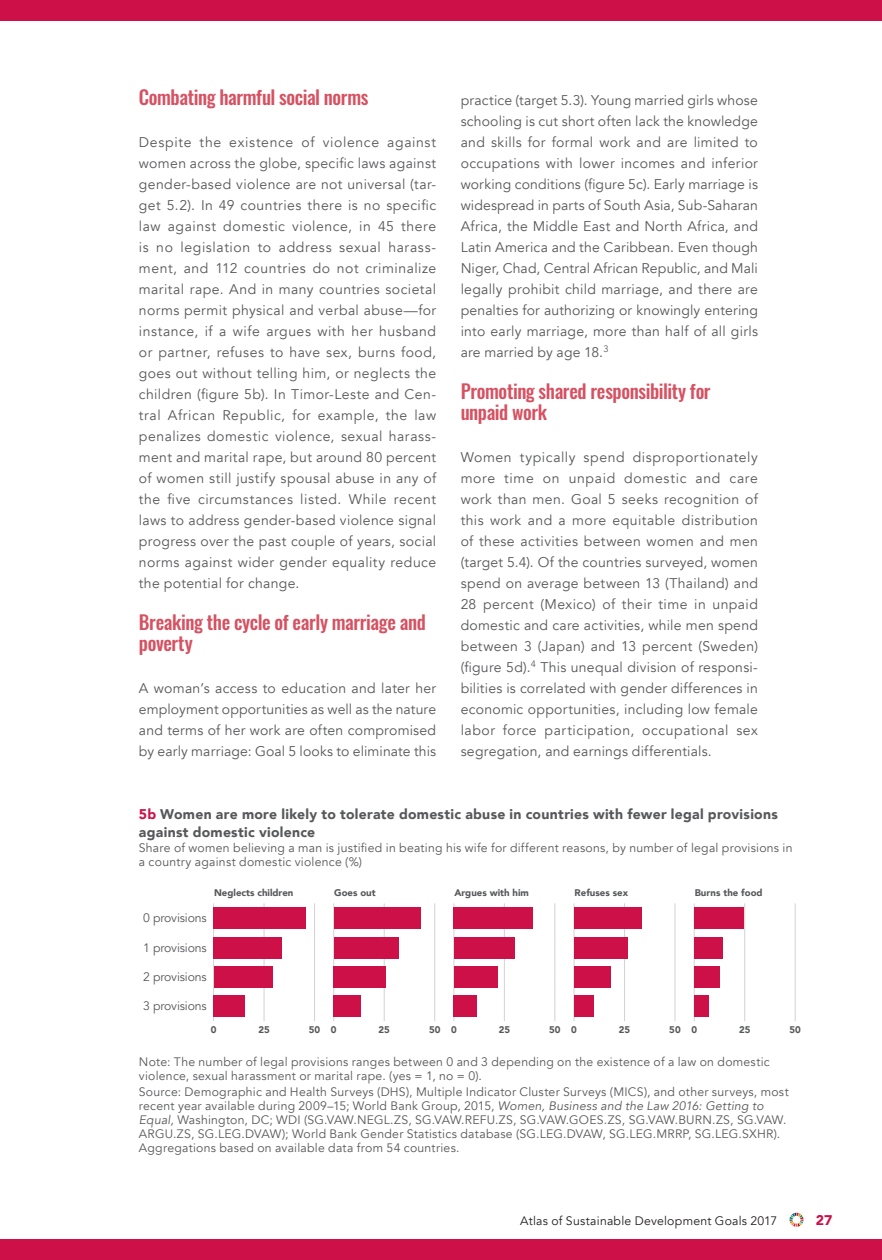
<style>
.page{position:relative;width:882px;height:1260px;background:#fff}
.page>*{position:absolute;margin:0;border:0;box-sizing:border-box;transform-origin:0 0}
.t1{font:500 19.25px/21px "Oswald";letter-spacing:-.02em;color:#d65161}
.t2{font:14px/21px "Avenir";letter-spacing:.02em;color:#57585a;text-align:justify}
.t3{font:900 14px/17.5px "Avenir";letter-spacing:.02em;color:#57585a}
.t4{font:900 14px "Avenir";color:#cd1048}
.t5{font:12.25px/14px "Avenir";letter-spacing:.02em;color:#57585a}
.t6{font:12.25px "Avenir";letter-spacing:-.01em;color:#57585a}
.t7{font:12.25px "Avenir";letter-spacing:.02em;color:#231f20}
.t8{font:900 9.62px "Avenir";color:#57585a}
.s1{color:#cd1048}
.s2{font-style:italic}
</style>
<div class="page">
<svg style="left:790px;top:1213px;width:14px;height:14px"></svg>
<div style="left:0;top:0;width:882px;height:21px;background:#cd1048"></div>
<div style="left:0;top:1239px;width:882px;height:21px;background:#cd1048"></div>
<hr style="left:333px;top:903px;width:1px;height:118px;background:#d1d2d4">
<hr style="left:384px;top:903px;width:1px;height:118px;background:#d1d2d4">
<hr style="left:434px;top:903px;width:1px;height:118px;background:#d1d2d4">
<hr style="left:213px;top:903px;width:1px;height:118px;background:#d1d2d4">
<hr style="left:264px;top:903px;width:1px;height:118px;background:#d1d2d4">
<hr style="left:314px;top:903px;width:1px;height:118px;background:#d1d2d4">
<hr style="left:454px;top:903px;width:1px;height:118px;background:#d1d2d4">
<hr style="left:504px;top:903px;width:1px;height:118px;background:#d1d2d4">
<hr style="left:555px;top:903px;width:1px;height:118px;background:#d1d2d4">
<hr style="left:574px;top:903px;width:1px;height:118px;background:#d1d2d4">
<hr style="left:624px;top:903px;width:1px;height:118px;background:#d1d2d4">
<hr style="left:675px;top:903px;width:1px;height:118px;background:#d1d2d4">
<hr style="left:694px;top:903px;width:1px;height:118px;background:#d1d2d4">
<hr style="left:744px;top:903px;width:1px;height:118px;background:#d1d2d4">
<hr style="left:795px;top:903px;width:1px;height:118px;background:#d1d2d4">
<div style="left:214px;top:908px;width:92px;height:21px;background:#cd1048"></div>
<div style="left:214px;top:937px;width:68px;height:21px;background:#cd1048"></div>
<div style="left:214px;top:966px;width:59px;height:22px;background:#cd1048"></div>
<div style="left:214px;top:996px;width:31px;height:21px;background:#cd1048"></div>
<div style="left:334px;top:908px;width:87px;height:21px;background:#cd1048"></div>
<div style="left:334px;top:937px;width:65px;height:21px;background:#cd1048"></div>
<div style="left:334px;top:966px;width:52px;height:22px;background:#cd1048"></div>
<div style="left:334px;top:996px;width:27px;height:21px;background:#cd1048"></div>
<div style="left:454px;top:908px;width:79px;height:21px;background:#cd1048"></div>
<div style="left:454px;top:937px;width:61px;height:21px;background:#cd1048"></div>
<div style="left:454px;top:966px;width:43px;height:22px;background:#cd1048"></div>
<div style="left:454px;top:996px;width:23px;height:21px;background:#cd1048"></div>
<div style="left:574px;top:908px;width:67px;height:21px;background:#cd1048"></div>
<div style="left:574px;top:937px;width:53px;height:21px;background:#cd1048"></div>
<div style="left:574px;top:966px;width:37px;height:22px;background:#cd1048"></div>
<div style="left:574px;top:996px;width:20px;height:21px;background:#cd1048"></div>
<div style="left:694px;top:908px;width:50px;height:21px;background:#cd1048"></div>
<div style="left:694px;top:937px;width:29px;height:21px;background:#cd1048"></div>
<div style="left:694px;top:966px;width:26px;height:22px;background:#cd1048"></div>
<div style="left:694px;top:996px;width:15px;height:21px;background:#cd1048"></div>
<h1 class="t1" style="left:139px;top:87px;width:231px">Combating harmful social norms</h1>
<p class="t2" style="left:139px;top:132px;width:299px">Despite the existence of violence against women across the globe, specific laws against gender-based violence are not universal (tar&shy;get 5.2). In 49 countries there is no specific law against domestic violence, in 45 there is no legislation to address sexual harass&shy;ment, and 112 countries do not criminalize marital rape. And in many countries societal norms permit physical and verbal abuse—for instance, if a wife argues with her husband or partner, refuses to have sex, burns food, goes out without telling him, or neglects the children (figure 5b). In Timor-Leste and Cen&shy;tral African Republic, for example, the law penalizes domestic violence, sexual harass&shy;ment and marital rape, but around 80 percent of women still justify spousal abuse in any of the five circumstances listed. While recent laws to address gender-based violence signal progress over the past couple of years, social norms against wider gender equality reduce the potential for change.</p>
<h1 class="t1" style="left:139px;top:612px;width:289px">Breaking the cycle of early marriage and poverty</h1>
<p class="t2" style="left:139px;top:678px;width:299px">A woman’s access to education and later her employment opportunities as well as the nature and terms of her work are often compromised by early marriage: Goal 5 looks to eliminate this</p>
<p class="t2" style="left:461px;top:90px;width:299px">practice (target 5.3). Young married girls whose schooling is cut short often lack the knowledge and skills for formal work and are limited to occupations with lower incomes and inferior working conditions (figure 5c). Early marriage is widespread in parts of South Asia, Sub-Saharan Africa, the Middle East and North Africa, and Latin America and the Caribbean. Even though Niger, Chad, Central African Republic, and Mali legally prohibit child marriage, and there are penalties for authorizing or knowingly entering into early marriage, more than half of all girls are married by age 18.<sup>3</sup></p>
<h1 class="t1" style="left:461px;top:381px;width:251px">Promoting shared responsibility for unpaid work</h1>
<p class="t2" style="left:461px;top:447px;width:299px">Women typically spend disproportionately more time on unpaid domestic and care work than men. Goal 5 seeks recognition of this work and a more equitable distribution of these activities between women and men (target 5.4). Of the countries surveyed, women spend on average between 13 (Thailand) and 28 percent (Mexico) of their time in unpaid domestic and care activities, while men spend between 3 (Japan) and 13 percent (Sweden) (figure 5d).<sup>4</sup> This unequal division of responsi&shy;bilities is correlated with gender differences in economic opportunities, including low female labor force participation, occupational sex segregation, and earnings differentials.</p>
<p class="t3" style="left:139px;top:805px;width:641px"><span class="s1">5b</span> Women are more likely to tolerate domestic abuse in countries with fewer legal provisions against domestic violence</p>
<p class="t5" style="left:139px;top:841px;width:655px">Share of women believing a man is justified in beating his wife for different reasons, by number of legal provisions in a country against domestic violence (%)</p>
<p class="t6" style="left:143px;top:911px;width:65px">0 provisions</p>
<p class="t6" style="left:143px;top:940px;width:65px">1 provisions</p>
<p class="t6" style="left:143px;top:969px;width:65px">2 provisions</p>
<p class="t6" style="left:143px;top:999px;width:65px">3 provisions</p>
<p class="t8" style="left:214px;top:884px;width:81px">Neglects children</p>
<p class="t8" style="left:334px;top:884px;width:43px">Goes out</p>
<p class="t8" style="left:454px;top:884px;width:76px">Argues with him</p>
<p class="t8" style="left:575px;top:884px;width:55px">Refuses sex</p>
<p class="t8" style="left:695px;top:884px;width:69px">Burns the food</p>
<p class="t8" style="left:211px;top:1021px;width:7px">0</p>
<p class="t8" style="left:258px;top:1021px;width:13px">25</p>
<p class="t8" style="left:309px;top:1021px;width:13px">50</p>
<p class="t8" style="left:331px;top:1021px;width:7px">0</p>
<p class="t8" style="left:379px;top:1021px;width:13px">25</p>
<p class="t8" style="left:429px;top:1021px;width:29px">50 0</p>
<p class="t8" style="left:499px;top:1021px;width:13px">25</p>
<p class="t8" style="left:549px;top:1021px;width:29px">50 0</p>
<p class="t8" style="left:619px;top:1021px;width:13px">25</p>
<p class="t8" style="left:669px;top:1021px;width:29px">50 0</p>
<p class="t8" style="left:739px;top:1021px;width:13px">25</p>
<p class="t8" style="left:789px;top:1021px;width:13px">50</p>
<p class="t5" style="left:139px;top:1055px;width:632px">Note: The number of legal provisions ranges between 0 and 3 depending on the existence of a law on domestic violence, sexual harassment or marital rape. (yes = 1, no = 0).</p>
<p class="t5" style="left:139px;top:1085px;width:651px">Source: Demographic and Health Surveys (DHS), Multiple Indicator Cluster Surveys (MICS), and other surveys, most recent year available during 2009–15; World Bank Group, 2015, <span class="s2">Women, Business and the Law 2016: Getting to Equal,</span> Washington, DC; WDI (SG.VAW.NEGL.ZS, SG.VAW.REFU.ZS, SG.VAW.GOES.ZS, SG.VAW.BURN.ZS, SG.VAW.<br>ARGU.ZS, SG.LEG.DVAW); World Bank Gender Statistics database (SG.LEG.DVAW, SG.LEG.MRRP, SG.LEG.SXHR).<br>Aggregations based on available data from 54 countries.</p>
<p class="t7" style="left:520px;top:1213px;width:259px">Atlas of Sustainable Development Goals 2017</p>
<p class="t4" style="left:816px;top:1208px;width:18px">27</p>
</div>
